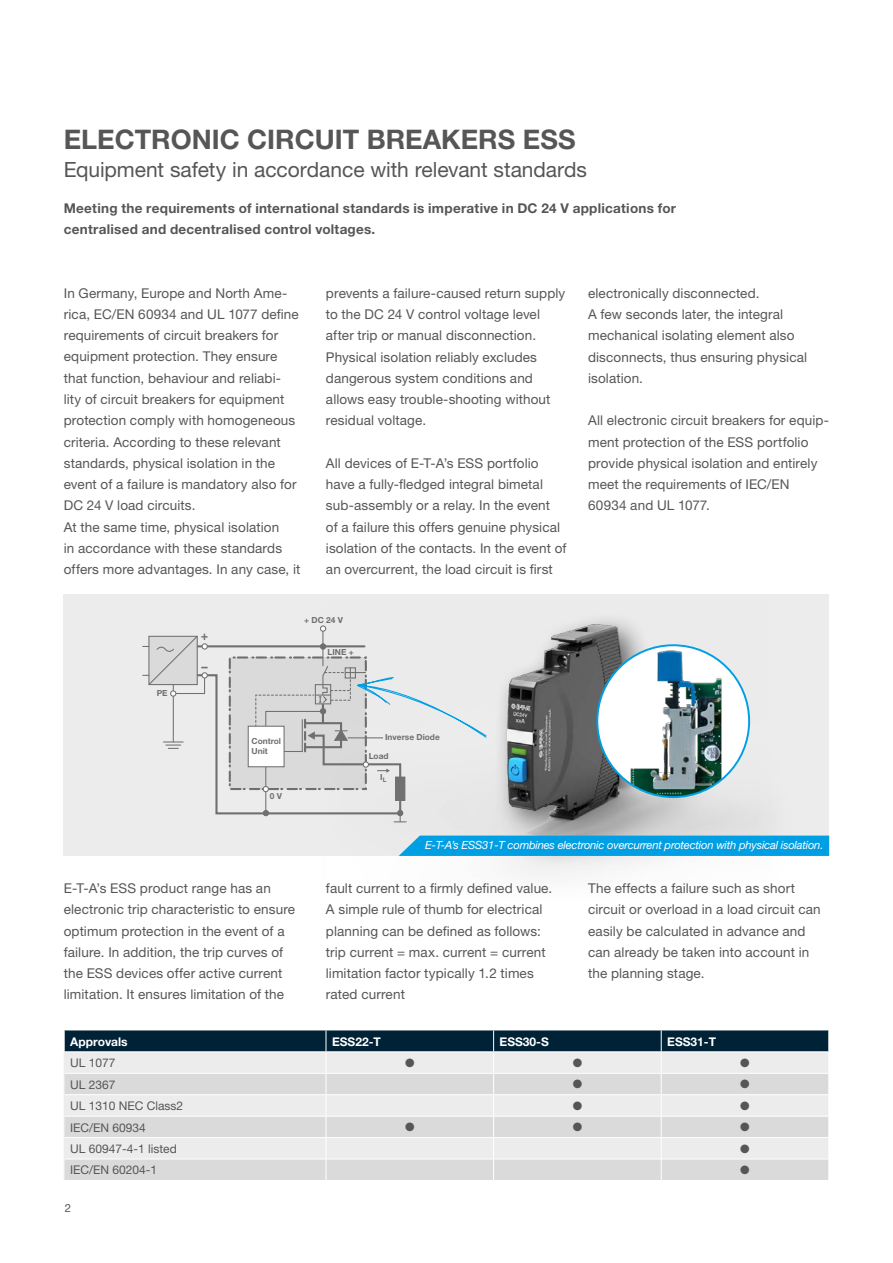
<style>
.page{position:relative;width:893px;height:1263px;background:#fff}
.page>*{position:absolute;margin:0;border:0;box-sizing:border-box;transform-origin:0 0}
.t1{font:700 27px "Helvetica Neue LT";color:#565656}
.t2{font:21px "Helvetica Neue LT";letter-spacing:-.005em;color:#565656}
.t3{font:13.5px/21.3px "Helvetica Neue LT";letter-spacing:.01em;color:#565656}
.t4{font:700 13.5px/21.3px "Helvetica Neue LT";letter-spacing:.02em;color:#565656}
.t5{font:700 12.45px "Helvetica Neue LT";color:#6f6f6e}
.t6{font:12px "Helvetica Neue LT";color:#565656}
.t7{font:700 12px "Helvetica Neue LT";color:#fff}
.t8{font:12px "Zapf Dingbats ITC";color:#565656}
.t9{font:italic 11.25px "Helvetica Neue LT";letter-spacing:-.02em;color:#fff}
.t10{font:11.25px "Helvetica Neue LT";color:#565656}
.t11{font:700 8.4px/10.1px "Helvetica Neue LT";color:#6f6f6e}
</style>
<div class="page">
<div style="left:64px;top:595px;width:765px;height:261px;background:#ececed"></div>
<div style="left:321px;top:612px;width:474px;height:296px;background:#000;opacity:.6"></div>
<img style="left:321px;top:612px;width:446px;height:268px">
<img style="left:597px;top:645px;width:152px;height:152px;border-radius:76px">
<svg style="left:143px;top:626px;width:344px;height:196px"></svg>
<svg style="left:64px;top:1030px;width:765px;height:150px;background:#c4c9cc"></svg>
<hr style="left:65px;top:1116px;width:261px;height:1px;background:#fff">
<hr style="left:326px;top:1116px;width:168px;height:1px;background:#fff">
<hr style="left:494px;top:1116px;width:167px;height:1px;background:#fff">
<hr style="left:661px;top:1116px;width:168px;height:1px;background:#fff">
<svg style="left:399px;top:835px;width:430px;height:21px;background:#0ca1e2"></svg>
<h1 class="t1" style="left:64px;top:122px;width:513px">ELECTRONIC CIRCUIT BREAKERS ESS</h1>
<h2 class="t2" style="left:64px;top:157px;width:525px">Equipment safety in accordance with relevant standards</h2>
<p class="t4" style="left:64px;top:197px;width:614px">Meeting the requirements of international standards is imperative in DC 24 V applications for centralised and decentralised control voltages.</p>
<p class="t3" style="left:64px;top:282px;width:238px">In Germany, Europe and North Ame&shy;rica, EC/EN 60934 and UL 1077 define requirements of circuit breakers for equipment protection. They ensure that function, behaviour and reliabi&shy;lity of circuit breakers for equipment protection comply with homogeneous criteria. According to these relevant standards, physical isolation in the event of a failure is mandatory also for DC 24 V load circuits.<br>At the same time, physical isolation<br>in accordance with these standards offers more advantages. In any case, it</p>
<p class="t3" style="left:326px;top:282px;width:241px">prevents a failure-caused return supply to the DC 24 V control voltage level after trip or manual disconnection.<br>Physical isolation reliably excludes dangerous system conditions and allows easy trouble-shooting without residual voltage.</p>
<p class="t3" style="left:326px;top:452px;width:242px">All devices of E-T-A’s ESS portfolio have a fully-fledged integral bimetal sub-assembly or a relay. In the event<br>of a failure this offers genuine physical isolation of the contacts. In the event of an overcurrent, the load circuit is first</p>
<p class="t11" style="left:157px;top:688px;width:12px">PE</p>
<p class="t5" style="left:201px;top:628px;width:9px">+</p>
<p class="t5" style="left:202px;top:659px;width:8px">–</p>
<p class="t11" style="left:304px;top:614px;width:40px">+ DC 24 V</p>
<p class="t11" style="left:327px;top:646px;width:28px">LINE +</p>
<p class="t11" style="left:252px;top:736px;width:31px">Control<br>Unit</p>
<p class="t11" style="left:270px;top:790px;width:14px">0 V</p>
<p class="t11" style="left:385px;top:731px;width:56px">Inverse Diode</p>
<p class="t11" style="left:369px;top:751px;width:21px">Load</p>
<p class="t11" style="left:380px;top:772px;width:8px">I<sub>L</sub></p>
<p class="t3" style="left:588px;top:282px;width:221px">electronically disconnected.<br>A few seconds later, the integral mechanical isolating element also disconnects, thus ensuring physical isolation.</p>
<p class="t3" style="left:588px;top:410px;width:242px">All electronic circuit breakers for equip&shy;ment protection of the ESS portfolio provide physical isolation and entirely meet the requirements of IEC/EN 60934 and UL 1077.</p>
<p class="t9" style="left:425px;top:838px;width:400px">E-T-A’s ESS31-T combines electronic overcurrent protection with physical isolation.</p>
<p class="t3" style="left:64px;top:877px;width:233px">E-T-A’s ESS product range has an electronic trip characteristic to ensure optimum protection in the event of a failure. In addition, the trip curves of the ESS devices offer active current limitation. It ensures limitation of the</p>
<p class="t3" style="left:326px;top:877px;width:228px">fault current to a firmly defined value.<br>A simple rule of thumb for electrical planning can be defined as follows: trip current = max. current = current limitation factor typically 1.2 times rated current</p>
<p class="t3" style="left:588px;top:877px;width:234px">The effects a failure such as short circuit or overload in a load circuit can easily be calculated in advance and can already be taken into account in the planning stage.</p>
<p class="t7" style="left:70px;top:1034px;width:59px">Approvals</p>
<p class="t7" style="left:332px;top:1034px;width:50px">ESS22-T</p>
<p class="t7" style="left:500px;top:1034px;width:51px">ESS30-S</p>
<p class="t7" style="left:667px;top:1034px;width:50px">ESS31-T</p>
<p class="t6" style="left:70px;top:1056px;width:47px">UL 1077</p>
<p class="t8" style="left:405px;top:1057px;width:11px">●</p>
<p class="t8" style="left:573px;top:1057px;width:11px">●</p>
<p class="t8" style="left:740px;top:1057px;width:11px">●</p>
<p class="t6" style="left:70px;top:1077px;width:47px">UL 2367</p>
<p class="t8" style="left:573px;top:1079px;width:11px">●</p>
<p class="t8" style="left:740px;top:1079px;width:11px">●</p>
<p class="t6" style="left:70px;top:1099px;width:115px">UL 1310 NEC Class2</p>
<p class="t8" style="left:573px;top:1100px;width:11px">●</p>
<p class="t8" style="left:740px;top:1100px;width:11px">●</p>
<p class="t6" style="left:70px;top:1120px;width:77px">IEC/EN 60934</p>
<p class="t8" style="left:405px;top:1121px;width:11px">●</p>
<p class="t8" style="left:573px;top:1121px;width:11px">●</p>
<p class="t8" style="left:740px;top:1121px;width:11px">●</p>
<p class="t6" style="left:70px;top:1141px;width:108px">UL 60947-4-1 listed</p>
<p class="t8" style="left:740px;top:1143px;width:11px">●</p>
<p class="t6" style="left:70px;top:1163px;width:89px">IEC/EN 60204-1</p>
<p class="t8" style="left:740px;top:1164px;width:11px">●</p>
<p class="t10" style="left:65px;top:1201px;width:8px">2</p>
</div>
